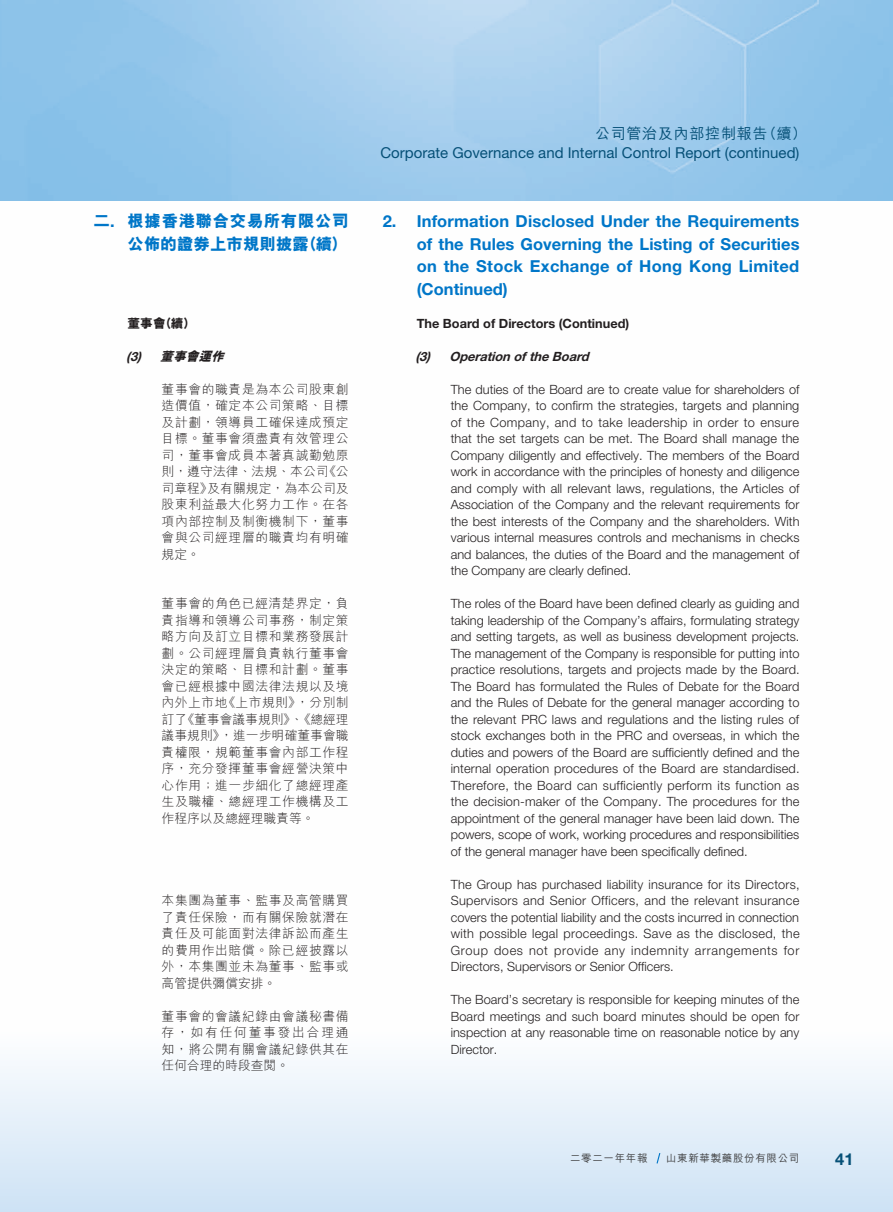
<style>
.page{position:relative;width:893px;height:1212px;background:#fff}
.page>*{position:absolute;margin:0;border:0;box-sizing:border-box;transform-origin:0 0}
.t1{font:700 16.5px/22.5px "Helvetica Neue LT Std";letter-spacing:.02em;color:#0076c8;text-align:justify}
.t2{font:800 16.5px/22.5px "M Hei HK";letter-spacing:.035em;color:#0076c8;text-align:right}
.t3{font:700 16.5px "Helvetica Neue LT Std";color:#065077}
.t4{font:15px "Helvetica Neue LT Std";color:#065077}
.t5{font:500 15px "M Hei HK";letter-spacing:.05em;color:#065077}
.t6{font:300 12.75px/16.5px "Helvetica Neue LT Std";color:#231f20;text-align:justify}
.t7{font:300 12.75px/16.5px "M Hei HK";letter-spacing:.05em;color:#231f20;text-align:justify}
.t8{font:700 12.75px "Helvetica Neue LT Std";color:#231f20}
.t9{font:italic 700 12.75px "Helvetica Neue LT Std";color:#231f20}
.t10{font:italic 800 12.75px "M Hei HK";color:#231f20}
.t11{font:800 12.75px "M Hei HK";color:#231f20}
.t12{font:500 10.5px "M Hei HK";letter-spacing:.065em;color:#3e3e3f}
.s1{font-family:"Helvetica Neue LT Std";font-weight:700}
</style>
<div class="page">
<svg style="left:0;top:1066px;width:893px;height:146px"></svg>
<svg style="left:656px;top:1152px;width:5px;height:13px"></svg>
<p class="t2" style="left:94px;top:210px;width:257px">二<span class="s1">.</span> 根據香港聯合交易所有限公司公佈的證券上市規則披露（續）</p>
<p class="t11" style="left:128px;top:317px;width:69px">董事會（續）</p>
<p class="t10" style="left:126px;top:350px;width:103px"><span class="s1">(3)</span> 董事會運作</p>
<p class="t7" style="left:162px;top:381px;width:189px">董事會的職責是為本公司股東創造價值，確定本公司策略、目標及計劃，領導員工確保達成預定目標。董事會須盡責有效管理公司，董事會成員本著真誠勤勉原則，遵守法律、法規、本公司《公司章程》及有關規定，為本公司及股東利益最大化努力工作。在各項內部控制及制衡機制下，董事會與公司經理層的職責均有明確規定。</p>
<p class="t7" style="left:162px;top:595px;width:189px">董事會的角色已經清楚界定，負責指導和領導公司事務，制定策略方向及訂立目標和業務發展計劃。公司經理層負責執行董事會決定的策略、目標和計劃。董事會已經根據中國法律法規以及境內外上市地《上市規則》，分別制訂了《董事會議事規則》、《總經理議事規則》，進一步明確董事會職責權限，規範董事會內部工作程序，充分發揮董事會經營決策中心作用；進一步細化了總經理產生及職權、總經理工作機構及工作程序以及總經理職責等。</p>
<p class="t7" style="left:162px;top:892px;width:189px">本集團為董事、監事及高管購買了責任保險，而有關保險就潛在責任及可能面對法律訴訟而產生的費用作出賠償。除已經披露以外，本集團並未為董事、監事或高管提供彌償安排。</p>
<p class="t7" style="left:162px;top:1008px;width:189px">董事會的會議紀錄由會議秘書備存，如有任何董事發出合理通知，將公開有關會議紀錄供其在任何合理的時段查閱。</p>
<p class="t5" style="left:595px;top:123px;width:213px">公司管治及內部控制報告（續）</p>
<p class="t4" style="left:380px;top:144px;width:420px">Corporate Governance and Internal Control Report (continued)</p>
<p class="t1" style="left:417px;top:210px;width:384px;text-indent:-34px">2. Information Disclosed Under the Requirements of the Rules Governing the Listing of Securities on the Stock Exchange of Hong Kong Limited (Continued)</p>
<p class="t8" style="left:417px;top:315px;width:214px">The Board of Directors (Continued)</p>
<p class="t9" style="left:415px;top:348px;width:179px">(3) OperationoftheBoard</p>
<p class="t6" style="left:451px;top:381px;width:350px">The duties of the Board are to create value for shareholders of the Company, to confirm the strategies, targets and planning of the Company, and to take leadership in order to ensure that the set targets can be met. The Board shall manage the Company diligently and effectively. The members of the Board work in accordance with the principles of honesty and diligence and comply with all relevant laws, regulations, the Articles of Association of the Company and the relevant requirements for the best interests of the Company and the shareholders. With various internal measures controls and mechanisms in checks and balances, the duties of the Board and the management of the Company are clearly defined.</p>
<p class="t6" style="left:451px;top:595px;width:350px">The roles of the Board have been defined clearly as guiding and taking leadership of the Company’s affairs, formulating strategy and setting targets, as well as business development projects.<br>The management of the Company is responsible for putting into practice resolutions, targets and projects made by the Board.<br>The Board has formulated the Rules of Debate for the Board and the Rules of Debate for the general manager according to the relevant PRC laws and regulations and the listing rules of stock exchanges both in the PRC and overseas, in which the duties and powers of the Board are sufficiently defined and the internal operation procedures of the Board are standardised.<br>Therefore, the Board can sufficiently perform its function as the decision-maker of the Company. The procedures for the appointment of the general manager have been laid down. The powers, scope of work, working procedures and responsibilities of the general manager have been specifically defined.</p>
<p class="t6" style="left:451px;top:876px;width:350px">The Group has purchased liability insurance for its Directors, Supervisors and Senior Officers, and the relevant insurance covers the potential liability and the costs incurred in connection with possible legal proceedings. Save as the disclosed, the Group does not provide any indemnity arrangements for Directors, Supervisors or Senior Officers.</p>
<p class="t6" style="left:451px;top:991px;width:350px">The Board’s secretary is responsible for keeping minutes of the Board meetings and such board minutes should be open for inspection at any reasonable time on reasonable notice by any Director.</p>
<p class="t12" style="left:570px;top:1151px;width:79px">二零二一年年報</p>
<p class="t12" style="left:666px;top:1151px;width:135px">山東新華製藥股份有限公司</p>
<p class="t3" style="left:835px;top:1149px;width:20px">41</p>
</div>
